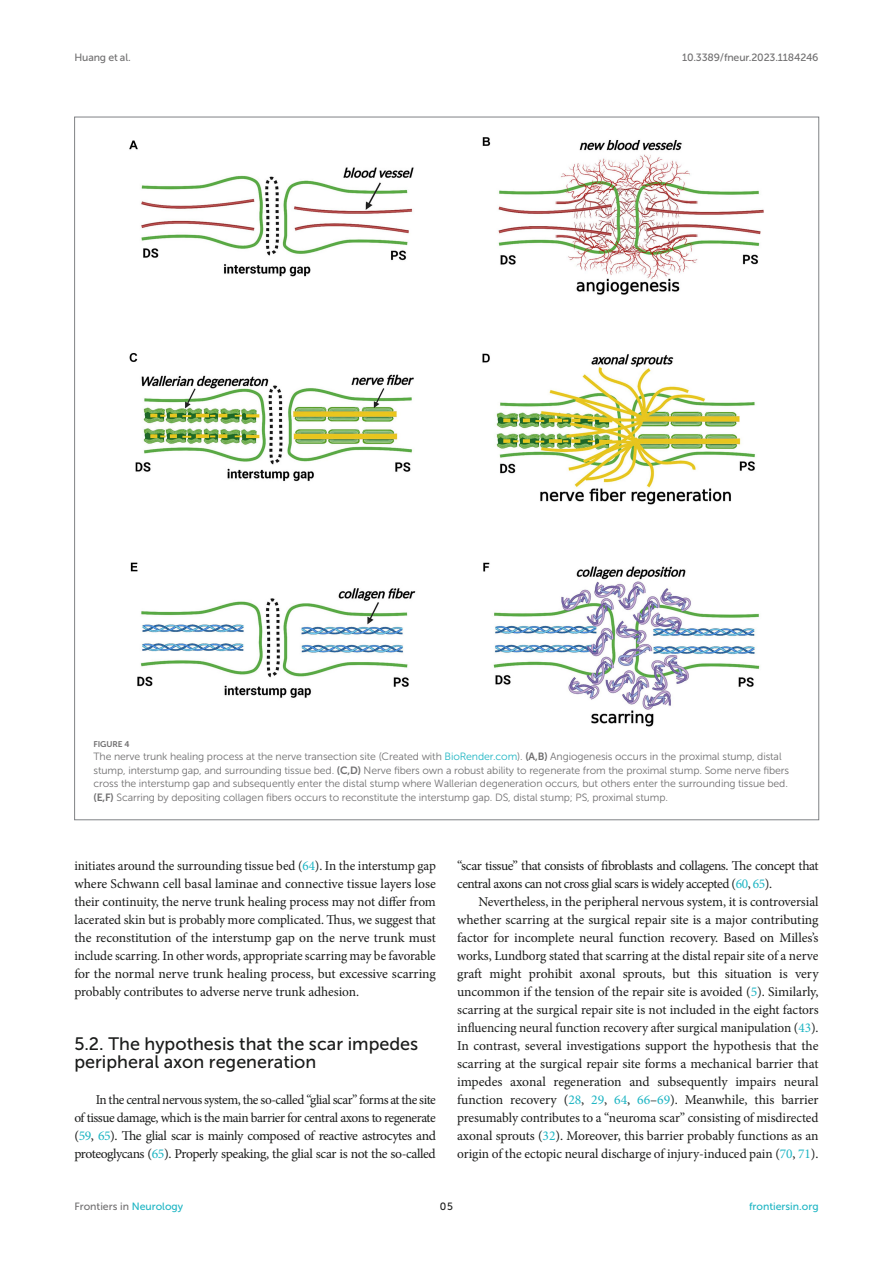
<style>
.page{position:relative;width:893px;height:1263px;background:#fff}
.page>*{position:absolute;margin:0;border:0;box-sizing:border-box;transform-origin:0 0}
.HEAD_2{font:18px/18px "Museo Sans 500";color:#1b1c1b}
.TEXT{font:13.5px/18px "Minion Pro";letter-spacing:-.005em;color:#1b1c1b;text-align:justify}
.TEXT_FLUSH{font:13.5px/18px "Minion Pro";letter-spacing:-.035em;color:#1b1c1b;text-align:justify}
.FIG_LEG{font:10.5px/13.5px "Museo Sans 300";letter-spacing:-.01em;color:#706f70}
.t1{font:10.5px "Museo Sans 500";letter-spacing:-.015em;color:#706f70}
.t2{font:10.5px "Museo Sans 500";color:#1db5c3}
.t3{font:10.5px "Museo Sans 500";color:#1b1c1b}
.FIG_HD{font:8.25px "Museo Sans 700";letter-spacing:-.01em;color:#706f70}
.s1{color:#1db5c3}
.s2{font-family:"Museo Sans 700"}
</style>
<div class="page">
<img style="left:129px;top:137px;width:635px;height:590px">
<p class="t1" style="left:74px;top:51px;width:58px">Huang et al.</p>
<p class="t1" style="left:682px;top:51px;width:138px">10.3389/fneur.2023.1184246</p>
<p class="FIG_HD" style="left:94px;top:739px;width:37px">FIGURE 4</p>
<p class="FIG_LEG" style="left:94px;top:750px;width:697px">The nerve trunk healing process at the nerve transection site (Created with <span class="s1">BioRender.com</span>). <span class="s2">(A,B)</span> Angiogenesis occurs in the proximal stump, distal stump, interstump gap, and surrounding tissue bed. <span class="s2">(C,D)</span> Nerve fibers own a robust ability to regenerate from the proximal stump. Some nerve fibers cross the interstump gap and subsequently enter the distal stump where Wallerian degeneration occurs, but others enter the surrounding tissue bed. <span class="s2">(E,F)</span> Scarring by depositing collagen fibers occurs to reconstitute the interstump gap. DS, distal stump; PS, proximal stump.</p>
<p class="TEXT_FLUSH" style="left:74px;top:857px;width:363px">initiates around the surrounding tissue bed (<span class="s1">64</span>). In the interstump gap where Schwann cell basal laminae and connective tissue layers lose their continuity, the nerve trunk healing process may not differ from lacerated skin but is probably more complicated. Thus, we suggest that the reconstitution of the interstump gap on the nerve trunk must include scarring. In other words, appropriate scarring may be favorable for the normal nerve trunk healing process, but excessive scarring probably contributes to adverse nerve trunk adhesion.</p>
<p class="HEAD_2" style="left:74px;top:1035px;width:345px">5.2. The hypothesis that the scar impedes peripheral axon regeneration</p>
<p class="TEXT_FLUSH" style="left:74px;top:1091px;width:363px;text-indent:21px">In the central nervous system, the so-called “glial scar” forms at the site of tissue damage, which is the main barrier for central axons to regenerate (<span class="s1">59</span>, <span class="s1">65</span>). The glial scar is mainly composed of reactive astrocytes and proteoglycans (<span class="s1">65</span>). Properly speaking, the glial scar is not the so-called</p>
<p class="TEXT_FLUSH" style="left:457px;top:857px;width:363px">“scar tissue” that consists of fibroblasts and collagens. The concept that central axons can not cross glial scars is widely accepted (<span class="s1">60</span>, <span class="s1">65</span>).</p>
<p class="TEXT" style="left:457px;top:893px;width:363px;text-indent:21px">Nevertheless, in the peripheral nervous system, it is controversial whether scarring at the surgical repair site is a major contributing factor for incomplete neural function recovery. Based on Milles’s works, Lundborg stated that scarring at the distal repair site of a nerve graft might prohibit axonal sprouts, but this situation is very uncommon if the tension of the repair site is avoided (<span class="s1">5</span>). Similarly, scarring at the surgical repair site is not included in the eight factors influencing neural function recovery after surgical manipulation (<span class="s1">43</span>).<br>In contrast, several investigations support the hypothesis that the scarring at the surgical repair site forms a mechanical barrier that impedes axonal regeneration and subsequently impairs neural function recovery (<span class="s1">28</span>, <span class="s1">29</span>, <span class="s1">64</span>, <span class="s1">66</span>–<span class="s1">69</span>). Meanwhile, this barrier presumably contributes to a “neuroma scar” consisting of misdirected axonal sprouts (<span class="s1">32</span>). Moreover, this barrier probably functions as an origin of the ectopic neural discharge of injury-induced pain (<span class="s1">70</span>, <span class="s1">71</span>).</p>
<p class="t1" style="left:74px;top:1200px;width:110px">Frontiers in <span class="s1">Neurology</span></p>
<p class="t3" style="left:440px;top:1200px;width:14px">05</p>
<p class="t2" style="left:749px;top:1200px;width:71px">frontiersin.org</p>
</div>
